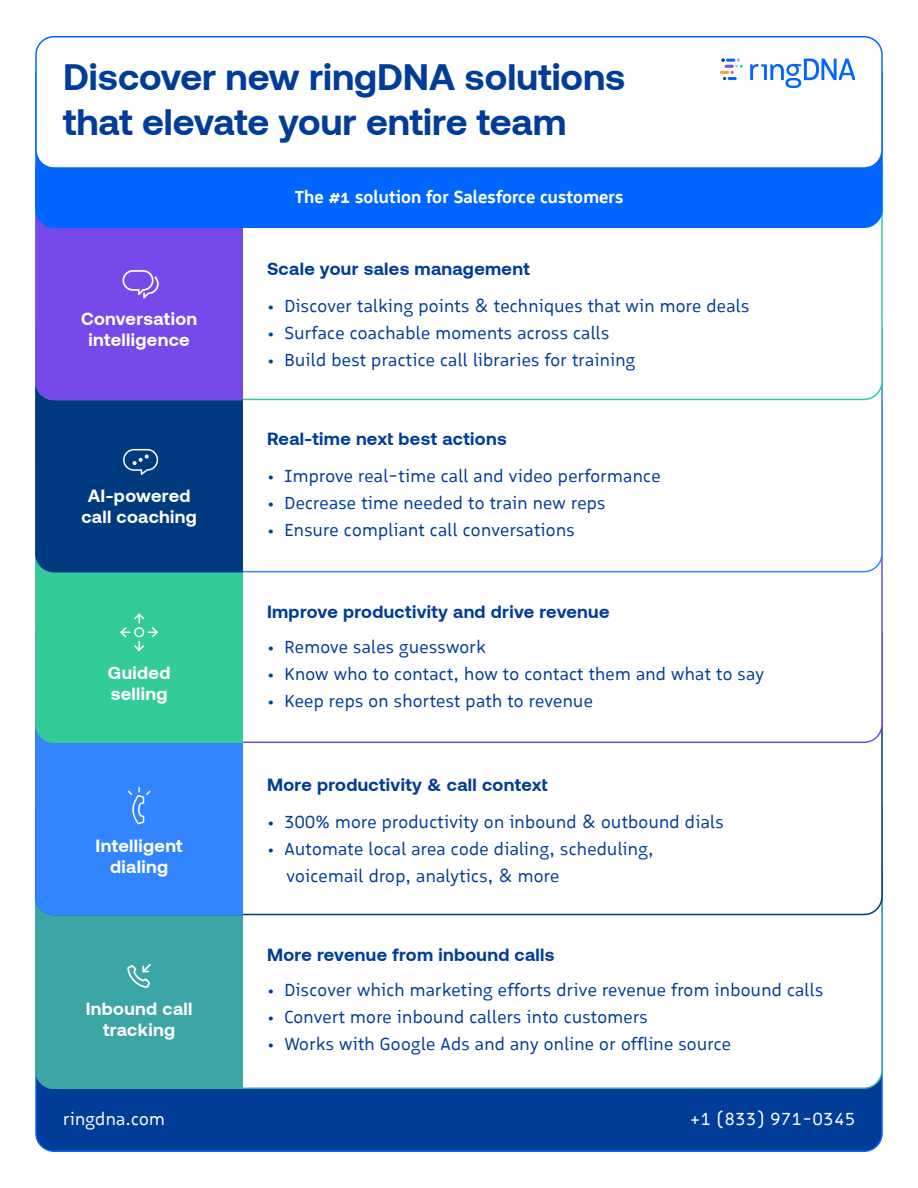
<style>
.page{position:relative;width:918px;height:1188px;background:#fff}
.page>*{position:absolute;margin:0;border:0;box-sizing:border-box;transform-origin:0 0}
.t1{font:700 37.5px/45px "Aeonik";color:#003d99}
.t2{font:18px/27px "Logical";letter-spacing:.02em;color:#003d99}
.t3{font:700 18px "Aeonik";letter-spacing:.02em;color:#003d99}
.t4{font:700 18px/21px "Aeonik";letter-spacing:.02em;color:#fff;text-align:center}
.t5{font:700 18px "Logical";letter-spacing:.01em;color:#fff}
.t6{font:18px "Logical";letter-spacing:.04em;color:#fff}
.t7{font:18px "Logical";letter-spacing:.02em;color:#fff}
</style>
<div class="page">
<div style="left:36px;top:855px;width:846px;height:296px;background:#003d99;border-radius:18px"></div>
<div style="left:36px;top:792px;width:846px;height:296px;background:#fff;border-radius:18px"></div>
<div style="left:35px;top:916px;width:209px;height:174px;background:#3ca5a5"></div>
<div style="left:35px;top:744px;width:209px;height:172px;background:#3385ff"></div>
<div style="left:35px;top:573px;width:209px;height:171px;background:#3c9"></div>
<div style="left:35px;top:401px;width:209px;height:172px;background:#003a7f"></div>
<div style="left:35px;top:214px;width:209px;height:187px;background:#7549ea"></div>
<div style="left:36px;top:58px;width:846px;height:169px;background:#06f;border-radius:18px"></div>
<div style="left:36px;top:37px;width:846px;height:131px;background:#fff;border-radius:18px"></div>
<div style="left:35px;top:36px;width:848px;height:133px;border:2px solid #06f;border-radius:18px"></div>
<svg style="left:750px;top:59px;width:105px;height:29px"></svg>
<svg style="left:720px;top:59px;width:23px;height:21px"></svg>
<svg style="left:123px;top:270px;width:36px;height:29px"></svg>
<svg style="left:127px;top:964px;width:24px;height:24px"></svg>
<svg style="left:128px;top:787px;width:22px;height:37px"></svg>
<div style="left:123px;top:449px;width:35px;height:22px;border:2px solid #fff;border-radius:10px"></div>
<svg style="left:133px;top:454px;width:16px;height:11px"></svg>
<svg style="left:119px;top:612px;width:40px;height:40px;background:#44d0a1"></svg>
<div style="left:134px;top:627px;width:10px;height:10px;border:2px solid #fff;border-radius:50%"></div>
<h1 class="t1" style="left:63px;top:54px;width:564px">Discover new ringDNA solutions that elevate your entire team</h1>
<p class="t5" style="left:295px;top:185px;width:330px">The #1 solution for Salesforce customers</p>
<p class="t4" style="left:81px;top:308px;width:118px">Conversation intelligence</p>
<p class="t4" style="left:81px;top:485px;width:117px">AI-powered call coaching</p>
<p class="t4" style="left:108px;top:662px;width:64px;text-align:left">Guided selling</p>
<p class="t4" style="left:96px;top:835px;width:89px">Intelligent dialing</p>
<p class="t4" style="left:86px;top:998px;width:108px">Inbound call tracking</p>
<p class="t7" style="left:63px;top:1108px;width:103px">ringdna.com</p>
<p class="t3" style="left:267px;top:259px;width:264px">Scale your sales management</p>
<p class="t2" style="left:267px;top:293px;width:484px">• Discover talking points &amp; techniques that win more deals</p>
<p class="t2" style="left:267px;top:320px;width:344px">• Surface coachable moments across calls</p>
<p class="t2" style="left:267px;top:347px;width:370px">• Build best practice call libraries for training</p>
<p class="t3" style="left:267px;top:429px;width:241px">Real-time next best actions</p>
<p class="t2" style="left:267px;top:463px;width:395px">• Improve real-time call and video performance</p>
<p class="t2" style="left:267px;top:490px;width:340px">• Decrease time needed to train new reps</p>
<p class="t2" style="left:267px;top:517px;width:309px">• Ensure compliant call conversations</p>
<p class="t3" style="left:267px;top:601px;width:344px">Improve productivity and drive revenue</p>
<p class="t2" style="left:267px;top:634px;width:220px">• Remove sales guesswork</p>
<p class="t2" style="left:267px;top:661px;width:499px">• Know who to contact, how to contact them and what to say</p>
<p class="t2" style="left:267px;top:688px;width:327px">• Keep reps on shortest path to revenue</p>
<p class="t3" style="left:267px;top:774px;width:282px">More productivity &amp; call context</p>
<p class="t2" style="left:267px;top:808px;width:458px">• 300% more productivity on inbound &amp; outbound dials</p>
<p class="t2" style="left:286px;top:835px;width:369px;text-indent:-19px">• Automate local area code dialing, scheduling, voicemail drop, analytics, &amp; more</p>
<p class="t3" style="left:267px;top:944px;width:289px">More revenue from inbound calls</p>
<p class="t2" style="left:267px;top:976px;width:558px">• Discover which marketing efforts drive revenue from inbound calls</p>
<p class="t2" style="left:267px;top:1003px;width:382px">• Convert more inbound callers into customers</p>
<p class="t2" style="left:267px;top:1030px;width:465px">• Works with Google Ads and any online or offline source</p>
<p class="t6" style="left:690px;top:1108px;width:166px">+1 (833) 971-0345</p>
</div>
